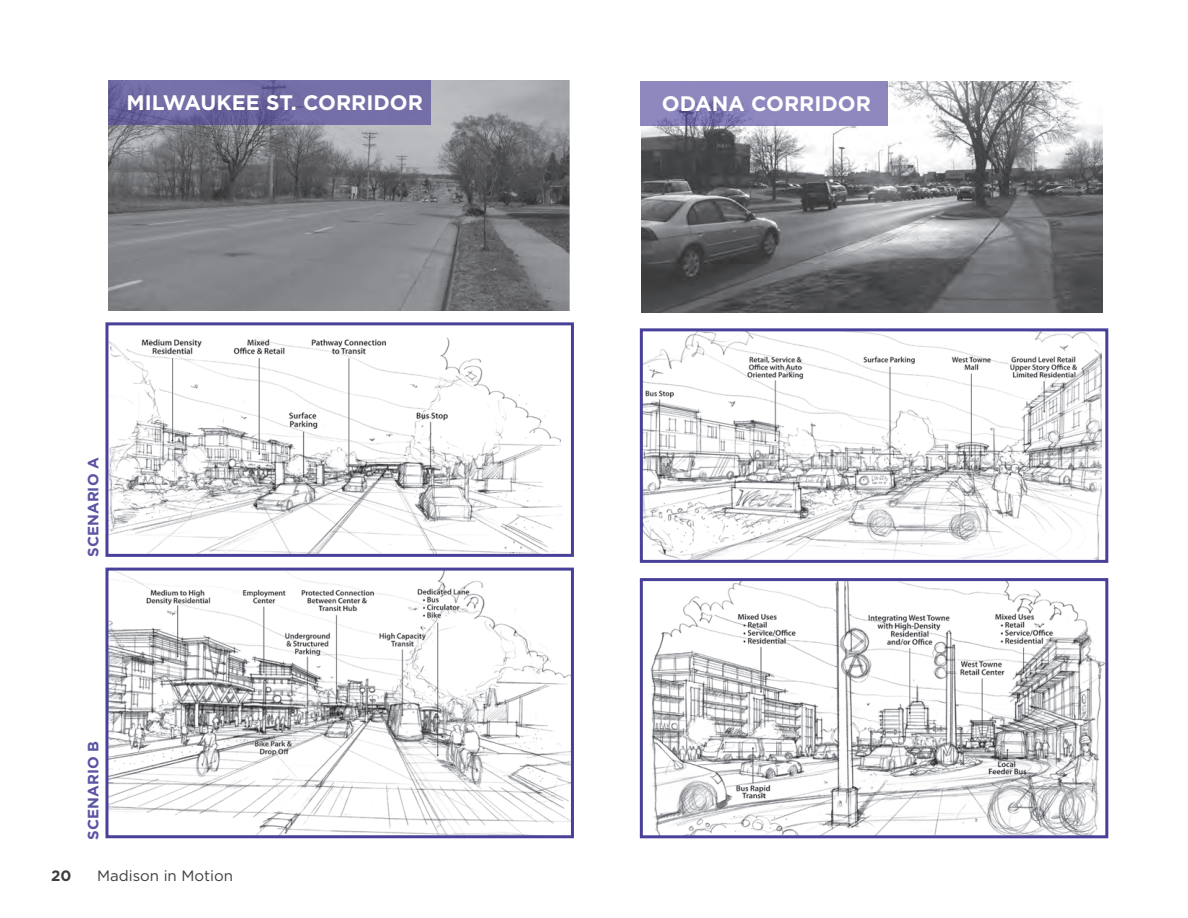
<style>
.page{position:relative;width:1188px;height:918px;background:#fff}
.page>*{position:absolute;margin:0;border:0;box-sizing:border-box;transform-origin:0 0}
.White_Labels_over_sm{font:700 21px "Gotham";color:#fff}
.Main_Body{font:700 15px "Gotham";color:#5b53a3}
.t1{font:15px "Gotham";color:#3e3e3f}
.t2{font:700 15px "Gotham";color:#3e3e3f}
</style>
<div class="page">
<img style="left:109px;top:337px;width:453px;height:216px">
<div style="left:105px;top:322px;width:469px;height:235px;border:3px solid #494099"></div>
<img style="left:109px;top:572px;width:461px;height:262px">
<div style="left:105px;top:568px;width:469px;height:270px;border:3px solid #494099"></div>
<img style="left:108px;top:80px;width:461px;height:231px">
<img style="left:644px;top:332px;width:457px;height:227px">
<div style="left:640px;top:328px;width:468px;height:235px;border:3px solid #494099"></div>
<img style="left:650px;top:582px;width:454px;height:252px">
<div style="left:640px;top:578px;width:468px;height:260px;border:3px solid #494099"></div>
<img style="left:641px;top:82px;width:461px;height:230px">
<svg style="left:108px;top:80px;width:323px;height:44px;background:#6f6aa2"></svg>
<svg style="left:640px;top:82px;width:248px;height:44px;background:#8a84bb"></svg>
<p class="White_Labels_over_sm" style="left:127px;top:89px;width:298px">MILWAUKEE ST. CORRIDOR</p>
<p class="White_Labels_over_sm" style="left:662px;top:90px;width:211px">ODANA CORRIDOR</p>
<p class="Main_Body" style="left:83px;top:557px;width:101px;rotate:-90deg">SCENARIO A</p>
<p class="Main_Body" style="left:83px;top:840px;width:100px;rotate:-90deg">SCENARIO B</p>
<p class="t2" style="left:51px;top:866px;width:22px">20</p>
<p class="t1" style="left:97px;top:866px;width:137px">Madison in Motion</p>
</div>
